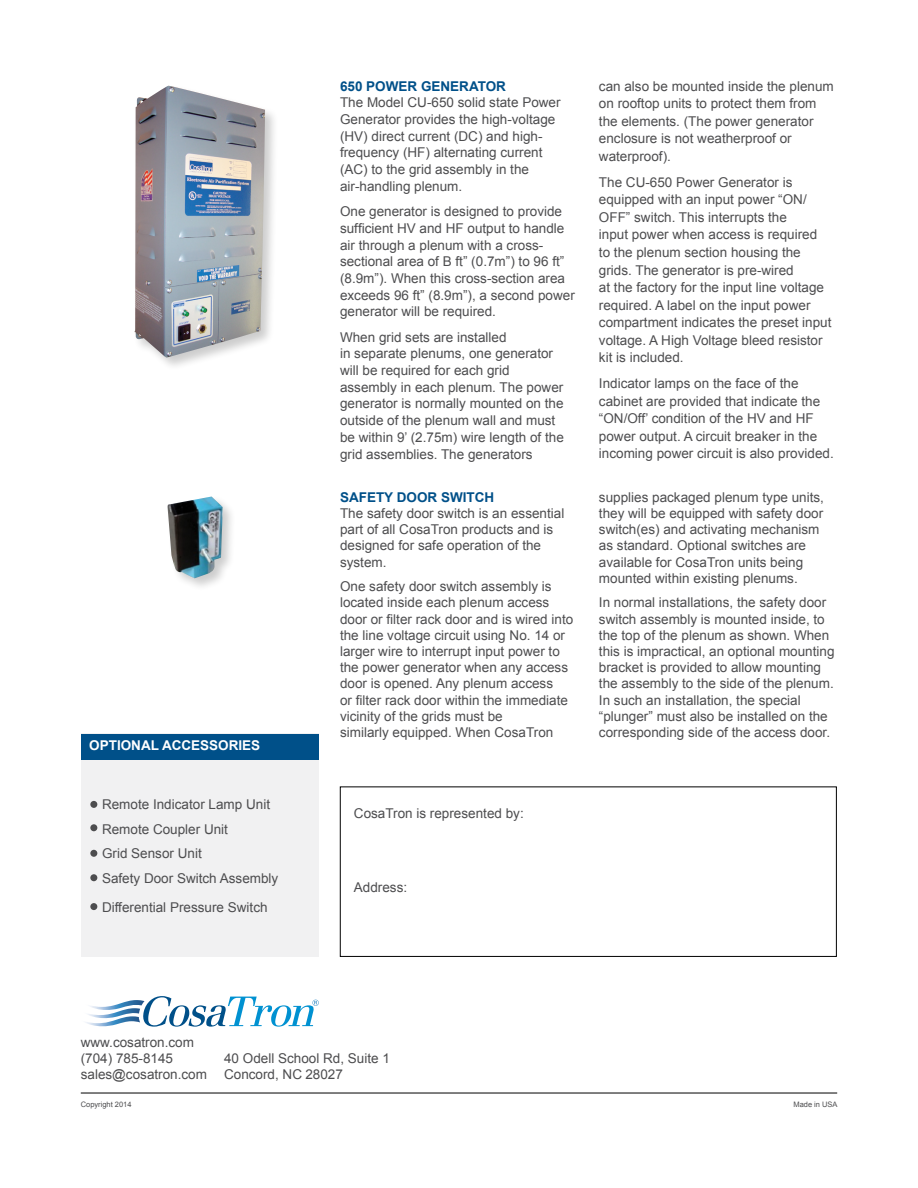
<style>
.page{position:relative;width:918px;height:1188px;background:#fff}
.page>*{position:absolute;margin:0;border:0;box-sizing:border-box;transform-origin:0 0}
.t1{font:13.5px/16.2px "Arial";color:#4d4d4f}
.t2{font:13.5px/16.2px "Arial";color:#4d4d4f}
.t3{font:700 13.5px "Arial";color:#005089}
.t4{font:700 13.5px "Arial";color:#fff}
.t5{font:7.5px "Arial";color:#4d4d4f}
.s1{font-style:inherit}
</style>
<div class="page">
<div style="left:340px;top:787px;width:496px;height:170px;border:1px solid #000"></div>
<hr style="left:81px;top:1093px;width:756px;height:1px;background:#000">
<img style="left:86px;top:1020px;width:54px;height:7px">
<img style="left:88px;top:1012px;width:52px;height:8px">
<img style="left:90px;top:1000px;width:53px;height:12px">
<svg style="left:143px;top:996px;width:176px;height:31px"></svg>
<div style="left:81px;top:733px;width:238px;height:223px;background:#f1f1f2"></div>
<div style="left:81px;top:734px;width:238px;height:26px;background:#005089"></div>
<div style="left:90px;top:874px;width:7px;height:7px;background:#4d4d4f;border-radius:50%"></div>
<div style="left:90px;top:850px;width:7px;height:7px;background:#4d4d4f;border-radius:50%"></div>
<div style="left:90px;top:824px;width:7px;height:7px;background:#4d4d4f;border-radius:50%"></div>
<div style="left:90px;top:801px;width:7px;height:7px;background:#4d4d4f;border-radius:50%"></div>
<div style="left:90px;top:903px;width:7px;height:7px;background:#4d4d4f;border-radius:50%"></div>
<div style="left:166px;top:495px;width:71px;height:97px;background:#000;opacity:.2"></div>
<img style="left:167px;top:497px;width:56px;height:81px">
<div style="left:133px;top:84px;width:146px;height:287px;background:#000;opacity:.2"></div>
<img style="left:133px;top:86px;width:132px;height:272px">
<p class="t4" style="left:89px;top:737px;width:20px">OPTIONAL</p>
<p class="t4" style="left:162px;top:737px;width:38px">ACCESSORIES</p>
<p class="t1" style="left:102px;top:792px;width:178px;line-height:24.8px">Remote Indicator Lamp Unit<br>Remote Coupler Unit<br><span class="s1">Grid</span> Sensor Unit<br>Safety Door Switch Assembly</p>
<p class="t1" style="left:102px;top:899px;width:167px">Differential Pressure Switch</p>
<p class="t3" style="left:340px;top:77px;width:47px">650 POWER</p>
<p class="t3" style="left:421px;top:77px;width:21px">GENERATOR</p>
<p class="t1" style="left:340px;top:94px;width:222px;line-height:16.6px">The Model CU-650 solid state Power<br>Generator provides the high-voltage (HV) direct current (DC) and high&shy;frequency (HF) alternating current (AC) to the <span class="s1">grid</span> assembly in the air-handling plenum.</p>
<p class="t1" style="left:340px;top:203px;width:236px;line-height:16.6px">One generator is designed to provide sufficient HV and HF output to handle air through a plenum with a cross&shy;sectional area of B ft” (0.7m”) to 96 ft” (8.9m”). When this cross-section area exceeds 96 ft” (8.9m”), a second power generator will be required.</p>
<p class="t1" style="left:340px;top:329px;width:225px;line-height:16.6px">When <span class="s1">grid</span> sets are installed<br>in separate plenums, one generator will be required for each <span class="s1">grid </span>assembly in each plenum. The power generator is normally mounted on the outside of the plenum wall and must be within 9’ (2.75m) wire length of the <span class="s1">grid</span> assemblies. The generators</p>
<p class="t3" style="left:340px;top:488px;width:37px">SAFETY</p>
<p class="t3" style="left:397px;top:488px;width:21px">DOOR</p>
<p class="t3" style="left:441px;top:488px;width:53px">SWITCH</p>
<p class="t1" style="left:340px;top:505px;width:226px">The safety door switch is an essential part of all CosaTron products and is designed for safe operation of the system.</p>
<p class="t1" style="left:340px;top:579px;width:235px">One safety door switch assembly is located inside each plenum access door or filter rack door and is wired into the line voltage circuit using No. 14 or larger wire to interrupt input power to the power generator when any access door is opened. Any plenum access<br>or filter rack door within the immediate vicinity of the <span class="s1">grid</span>s must be<br>similarly equipped. When CosaTron</p>
<p class="t1" style="left:599px;top:77px;width:236px;line-height:17.5px">can also be mounted inside the plenum on rooftop units to protect them from the elements. (The power generator enclosure is not weatherproof or waterproof).</p>
<p class="t1" style="left:599px;top:174px;width:234px;line-height:17.5px">The CU-650 Power Generator is equipped with an input power “ON/ OFF” switch. This interrupts the<br>input power when access is required to the plenum section housing the <span class="s1">grid</span>s. The generator is pre-wired<br>at the factory for the input line voltage required. A label on the input power compartment indicates the preset input voltage. A High Voltage bleed resistor kit is included.</p>
<p class="t1" style="left:599px;top:375px;width:236px;line-height:17.5px">Indicator lamps on the face of the cabinet are provided that indicate the “ON/Off’ condition of the HV and HF power output. A circuit breaker in the incoming power circuit is also provided.</p>
<p class="t1" style="left:599px;top:489px;width:227px">supplies packaged plenum type units, they will be equipped with safety door switch(es) and activating mechanism as standard. Optional switches are available for CosaTron units being mounted within existing plenums.</p>
<p class="t1" style="left:599px;top:595px;width:237px">In normal installations, the safety door switch assembly is mounted inside, to the top of the plenum as shown. When this is impractical, an optional mounting bracket is provided to allow mounting the assembly to the side of the plenum.<br>In such an installation, the special “plunger” must also be installed on the corresponding side of the access door.</p>
<p class="t1" style="left:354px;top:805px;width:171px">CosaTron is represented by:</p>
<p class="t1" style="left:354px;top:879px;width:55px">Address:</p>
<p class="t1" style="left:81px;top:1034px;width:128px">www.cosatron.com (<span class="s1">704</span>) <span class="s1">785-8145 sales</span>@cosatron.com</p>
<p class="t2" style="left:224px;top:1051px;width:167px">40 Odell School Rd<span class="s1">, Suite</span> 1<br>Concord<span class="s1">,</span> NC 28027</p>
<p class="t5" style="left:81px;top:1099px;width:52px">Copyright 201<span class="s1">4</span></p>
<p class="t5" style="left:793px;top:1099px;width:46px">Made in USA</p>
</div>
